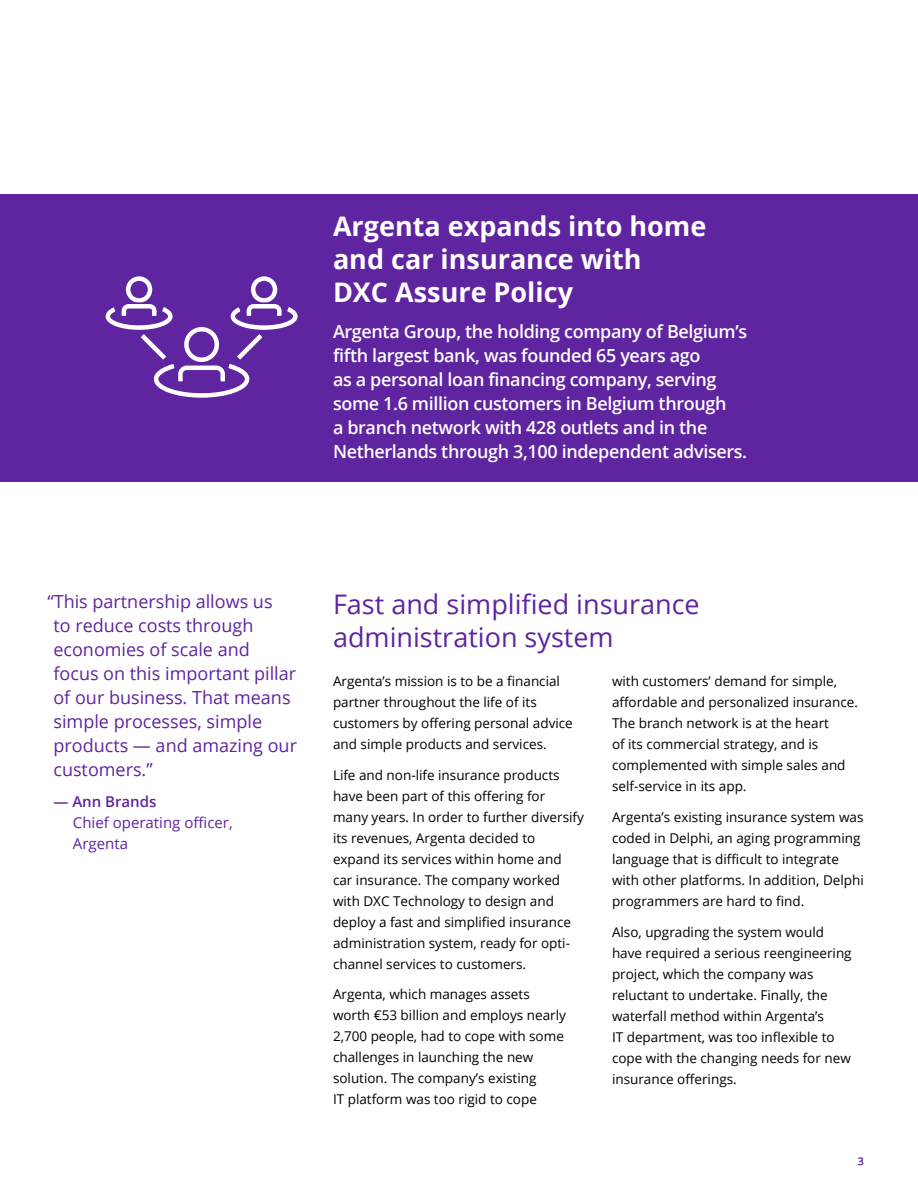
<style>
.page{position:relative;width:918px;height:1188px;background:#fff}
.page>*{position:absolute;margin:0;border:0;box-sizing:border-box;transform-origin:0 0}
.t1{font:700 27px/33px "Open Sans";color:#fff}
.t2{font:27px/33px "Open Sans";color:#5f249f}
.t3{font:600 18px/24px "Open Sans";letter-spacing:-.02em;color:#fff}
.t4{font:18px/24px "Open Sans";color:#5f249f}
.t5{font:15px/21px "Open Sans";color:#5f249f}
.t6{font:600 15px "Open Sans";color:#5f249f}
.t7{font:13.5px/21px "Open Sans";color:#000}
.t8{font:10.5px "Open Sans";color:#5f249f}
</style>
<div class="page">
<div style="left:0;top:194px;width:918px;height:288px;background:#5f249f"></div>
<svg style="left:105px;top:276px;width:193px;height:122px"></svg>
<h1 class="t1" style="left:333px;top:209px;width:375px">Argenta expands into home and car insurance with<br>DXC Assure Policy</h1>
<p class="t3" style="left:333px;top:319px;width:416px">Argenta Group, the holding company of Belgium’s fifth largest bank, was founded 65 years ago<br>as a personal loan financing company, serving some 1.6 million customers in Belgium through<br>a branch network with 428 outlets and in the Netherlands through 3,100 independent advisers.</p>
<h2 class="t4" style="left:53px;top:589px;width:245px;text-indent:-6px">“This partnership allows us<br>to reduce costs through economies of scale and focus on this important pillar of our business. That means simple processes, simple products — and amazing our customers.”</h2>
<p class="t6" style="left:53px;top:791px;width:105px">— Ann Brands</p>
<p class="t5" style="left:73px;top:811px;width:161px">Chief operating officer,<br>Argenta</p>
<h1 class="t2" style="left:333px;top:587px;width:368px">Fast and simplified insurance administration system</h1>
<p class="t7" style="left:333px;top:670px;width:241px">Argenta’s mission is to be a financial partner throughout the life of its customers by offering personal advice and simple products and services.</p>
<p class="t7" style="left:333px;top:764px;width:252px">Life and non-life insurance products have been part of this offering for<br>many years. In order to further diversify its revenues, Argenta decided to expand its services within home and car insurance. The company worked with DXC Technology to design and deploy a fast and simplified insurance administration system, ready for opti&shy;channel services to customers.</p>
<p class="t7" style="left:333px;top:984px;width:234px">Argenta, which manages assets worth €53 billion and employs nearly 2,700 people, had to cope with some challenges in launching the new solution. The company’s existing<br>IT platform was too rigid to cope</p>
<p class="t7" style="left:612px;top:670px;width:248px">with customers’ demand for simple, affordable and personalized insurance.<br>The branch network is at the heart<br>of its commercial strategy, and is complemented with simple sales and self-service in its app.</p>
<p class="t7" style="left:612px;top:806px;width:253px">Argenta’s existing insurance system was coded in Delphi, an aging programming language that is difficult to integrate with other platforms. In addition, Delphi programmers are hard to find.</p>
<p class="t7" style="left:612px;top:921px;width:241px">Also, upgrading the system would have required a serious reengineering project, which the company was reluctant to undertake. Finally, the waterfall method within Argenta’s<br>IT department, was too inflexible to cope with the changing needs for new insurance offerings.</p>
<p class="t8" style="left:858px;top:1154px;width:8px">3</p>
</div>
